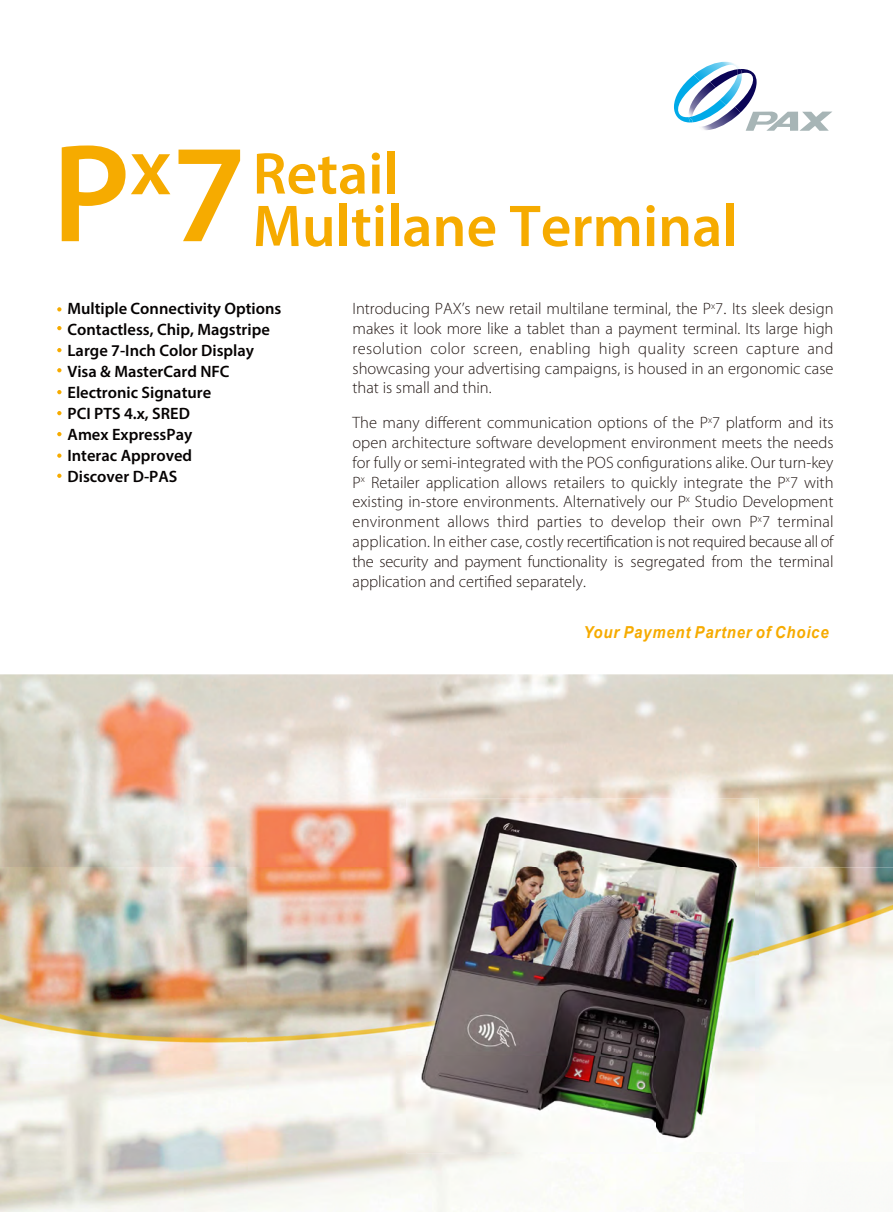
<style>
.page{position:relative;width:893px;height:1212px;background:#fff}
.page>*{position:absolute;margin:0;border:0;box-sizing:border-box;transform-origin:0 0}
.t1{font:600 140.85px "Myriad Pro";color:#f6ab00}
.t2{font:600 59.4px/52.5px "Myriad Pro";color:#f6ab00}
.t3{font:300 16.5px/19.8px "Myriad Pro";color:#231815;text-align:justify}
.t4{font:600 16.5px/21px "Myriad Pro";color:#050202}
.t5{font:italic 700 16.5px "Arial";letter-spacing:.055em;color:#f6ab00;scale:.9 1}
.s1{font-family:"Adobe Song Std"}
</style>
<div class="page">
<img style="left:702px;top:62px;width:38px;height:7px">
<svg style="left:674px;top:69px;width:158px;height:62px"></svg>
<img style="left:0;top:674px;width:893px;height:193px">
<img style="left:0;top:867px;width:248px;height:345px">
<img style="left:248px;top:867px;width:158px;height:246px">
<img style="left:758px;top:867px;width:135px;height:295px">
<svg style="left:57px;top:307px;width:4px;height:4px"></svg>
<svg style="left:57px;top:326px;width:4px;height:4px"></svg>
<svg style="left:57px;top:348px;width:4px;height:4px"></svg>
<svg style="left:57px;top:453px;width:4px;height:5px"></svg>
<svg style="left:57px;top:474px;width:4px;height:4px"></svg>
<svg style="left:57px;top:432px;width:4px;height:4px"></svg>
<svg style="left:57px;top:390px;width:4px;height:4px"></svg>
<svg style="left:57px;top:411px;width:4px;height:4px"></svg>
<svg style="left:57px;top:368px;width:4px;height:4px"></svg>
<img style="left:406px;top:799px;width:352px;height:353px">
<img style="left:406px;top:804px;width:348px;height:63px">
<h1 class="t1" style="left:52px;top:104px;width:196px">P<sup>x</sup>7</h1>
<h2 class="t2" style="left:253px;top:146px;width:486px">Retail<br>Multilane Terminal</h2>
<p class="t4" style="left:68px;top:297px;width:215px">Multiple Connectivity Options<br>Contactless, Chip, Magstripe<br>Large 7-Inch Color Display<br>Visa &amp; MasterCard NFC<br>Electronic Signature<br>PCI PTS 4.x, SRED<br>Amex ExpressPay<br>Interac Approved<br>Discover D-PAS</p>
<p class="t3" style="left:353px;top:299px;width:483px">Introducing PAX’s new retail multilane terminal, the P<sup>x</sup>7<span class="s1">.</span> Its sleek design makes it look more like a tablet than a payment terminal. Its large high resolution color screen, enabling high quality screen capture and showcasing your advertising campaigns, is housed in an ergonomic case that is small and thin.</p>
<p class="t3" style="left:352px;top:413px;width:483px">The many different communication options of the P<sup>x</sup>7 platform and its open architecture software development environment meets the needs for fully or semi-integrated with the POS configurations alike. Our turn-key P<sup>x</sup> Retailer application allows retailers to quickly integrate the P<sup>x</sup>7 with existing in-store environments. Alternatively our P<sup>x</sup> Studio Development environment allows third parties to develop their own P<sup>x</sup>7 terminal application. In either case, costly recertification is not required because all of the security and payment functionality is segregated from the terminal application and certified separately.</p>
<p class="t5" style="left:583px;top:621px;width:274px">Your Payment Partner of Choice</p>
</div>
